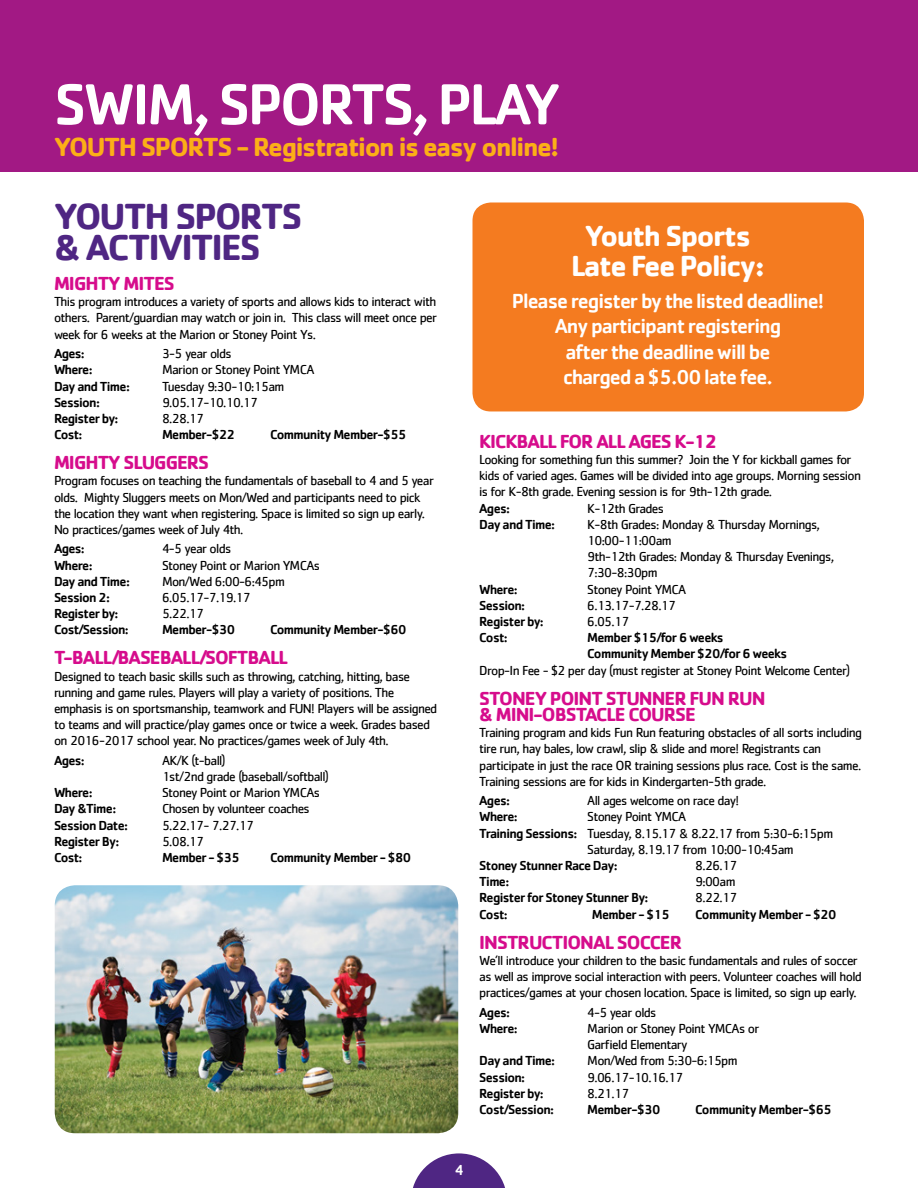
<style>
.page{position:relative;width:918px;height:1188px;background:#fff}
.page>*{position:absolute;margin:0;border:0;box-sizing:border-box;transform-origin:0 0}
.t1{font:500 60px "Cachet";letter-spacing:-.05em;color:#fff}
.t2{font:700 37.5px/31.5px "Cachet";letter-spacing:-.05em;color:#4f2683}
.t3{font:700 30px/30px "Cachet";letter-spacing:-.05em;color:#fff;text-align:center}
.t4{font:700 27px "Cachet";letter-spacing:-.05em;color:#fcaf17}
.t5{font:500 21px/25.2px "Cachet";letter-spacing:-.05em;color:#fff;text-align:center}
.t6{font:700 19.5px/16.5px "Cachet";letter-spacing:-.05em;color:#d60c8c}
.t7{font:500 15px "Cachet";color:#fff}
.t8{font:13.5px/16.2px "Cachet";letter-spacing:-.05em;color:#000}
.t9{font:500 13.5px/16.2px "Cachet";letter-spacing:-.05em;color:#000}
.s1{font-weight:500}
</style>
<div class="page">
<svg style="left:413px;top:1153px;width:92px;height:35px"></svg>
<div style="left:472px;top:202px;width:392px;height:209px;background:#f47b20;border-radius:18px"></div>
<div style="left:0;top:0;width:918px;height:172px;background:#a21984"></div>
<img style="left:55px;top:885px;width:403px;height:248px">
<h1 class="t1" style="left:54px;top:67px;width:508px">SWIM, SPORTS, PLAY</h1>
<h3 class="t4" style="left:54px;top:129px;width:507px">YOUTH SPORTS - Registration is easy online!</h3>
<h2 class="t2" style="left:54px;top:199px;width:250px">YOUTH SPORTS &amp; ACTIVITIES</h2>
<h3 class="t6" style="left:54px;top:275px;width:122px">MIGHTY MITES</h3>
<p class="t8" style="left:54px;top:293px;width:385px;text-align:justify">This program introduces a variety of sports and allows kids to interact with others. Parent/guardian may watch or join in. This class will meet once per week for 6 weeks at the Marion or Stoney Point Ys.</p>
<p class="t9" style="left:54px;top:345px;width:32px">Ages:</p>
<p class="t8" style="left:162px;top:345px;width:71px">3-5 year olds</p>
<p class="t9" style="left:54px;top:361px;width:40px">Where:</p>
<p class="t8" style="left:162px;top:361px;width:154px">Marion or Stoney Point YMCA</p>
<p class="t9" style="left:54px;top:378px;width:77px">Day and Time:</p>
<p class="t8" style="left:162px;top:378px;width:124px">Tuesday 9:30-10:15am</p>
<p class="t9" style="left:54px;top:394px;width:47px">Session:</p>
<p class="t8" style="left:162px;top:394px;width:98px">9.05.17-10.10.17</p>
<p class="t9" style="left:54px;top:410px;width:66px">Register by:</p>
<p class="t8" style="left:162px;top:410px;width:44px">8.28.17</p>
<p class="t9" style="left:54px;top:426px;width:30px">Cost:</p>
<p class="t9" style="left:162px;top:426px;width:75px">Member-$22</p>
<p class="t9" style="left:270px;top:426px;width:138px">Community Member-$55</p>
<h3 class="t6" style="left:54px;top:454px;width:157px">MIGHTY SLUGGERS</h3>
<p class="t8" style="left:54px;top:472px;width:381px">Program focuses on teaching the fundamentals of baseball to 4 and 5 year olds. Mighty Sluggers meets on Mon/Wed and participants need to pick the location they want when registering. Space is limited so sign up early.<br>No practices/games week of July 4th.</p>
<p class="t9" style="left:54px;top:540px;width:32px">Ages:</p>
<p class="t8" style="left:162px;top:541px;width:71px">4-5 year olds</p>
<p class="t9" style="left:54px;top:557px;width:40px">Where:</p>
<p class="t8" style="left:162px;top:557px;width:160px">Stoney Point or Marion YMCAs</p>
<p class="t9" style="left:54px;top:573px;width:77px">Day and Time:</p>
<p class="t8" style="left:162px;top:573px;width:124px">Mon/Wed 6:00-6:45pm</p>
<p class="t9" style="left:54px;top:589px;width:57px">Session 2:</p>
<p class="t8" style="left:162px;top:589px;width:90px">6.05.17-7.19.17</p>
<p class="t9" style="left:54px;top:605px;width:66px">Register by:</p>
<p class="t8" style="left:162px;top:605px;width:44px">5.22.17</p>
<p class="t9" style="left:54px;top:621px;width:76px">Cost/Session:</p>
<p class="t9" style="left:162px;top:621px;width:75px">Member-$30</p>
<p class="t9" style="left:270px;top:621px;width:138px">Community Member-$60</p>
<h3 class="t6" style="left:54px;top:649px;width:235px">T-BALL/BASEBALL/SOFTBALL</h3>
<p class="t8" style="left:54px;top:668px;width:385px">Designed to teach basic skills such as throwing, catching, hitting, base running and game rules. Players will play a variety of positions. The emphasis is on sportsmanship, teamwork and FUN! Players will be assigned to teams and will practice/play games once or twice a week. Grades based on 2016-2017 school year. No practices/games week of July 4th.</p>
<p class="t9" style="left:54px;top:752px;width:32px">Ages:</p>
<p class="t8" style="left:162px;top:752px;width:168px">AK/K (t-ball)<br>1st/2nd grade (baseball/softball)</p>
<p class="t9" style="left:54px;top:784px;width:40px">Where:</p>
<p class="t8" style="left:162px;top:784px;width:160px">Stoney Point or Marion YMCAs</p>
<p class="t9" style="left:54px;top:800px;width:64px">Day &amp;Time:</p>
<p class="t8" style="left:162px;top:801px;width:149px">Chosen by volunteer coaches</p>
<p class="t9" style="left:54px;top:817px;width:76px">Session Date:</p>
<p class="t8" style="left:162px;top:817px;width:94px">5.22.17- 7.27.17</p>
<p class="t9" style="left:54px;top:833px;width:67px">Register By:</p>
<p class="t8" style="left:162px;top:833px;width:44px">5.08.17</p>
<p class="t9" style="left:54px;top:849px;width:30px">Cost:</p>
<p class="t9" style="left:162px;top:849px;width:79px">Member - $35</p>
<p class="t9" style="left:270px;top:849px;width:143px">Community Member - $80</p>
<h3 class="t3" style="left:571px;top:220px;width:195px">Youth Sports<br>Late Fee Policy:</h3>
<h3 class="t5" style="left:512px;top:288px;width:314px">Please register by the listed deadline!<br>Any participant registering<br>after the deadline will be<br>charged a $5.00 late fee.</h3>
<h3 class="t6" style="left:479px;top:432px;width:240px">KICKBALL FOR ALL AGES K-12</h3>
<p class="t8" style="left:479px;top:451px;width:383px">Looking for something fun this summer? Join the Y for kickball games for kids of varied ages. Games will be divided into age groups. Morning session is for K-8th grade. Evening session is for 9th-12th grade.</p>
<p class="t9" style="left:479px;top:500px;width:32px">Ages:</p>
<p class="t8" style="left:587px;top:500px;width:78px">K-12th Grades</p>
<p class="t9" style="left:479px;top:516px;width:77px">Day and Time:</p>
<p class="t8" style="left:587px;top:516px;width:248px">K-8th Grades: Monday &amp; Thursday Mornings,<br>10:00-11:00am<br>9th-12th Grades: Monday &amp; Thursday Evenings,<br>7:30-8:30pm</p>
<p class="t9" style="left:479px;top:581px;width:40px">Where:</p>
<p class="t8" style="left:587px;top:581px;width:101px">Stoney Point YMCA</p>
<p class="t9" style="left:479px;top:597px;width:47px">Session:</p>
<p class="t8" style="left:587px;top:597px;width:90px">6.13.17-7.28.17</p>
<p class="t9" style="left:479px;top:613px;width:66px">Register by:</p>
<p class="t8" style="left:587px;top:613px;width:44px">6.05.17</p>
<p class="t9" style="left:479px;top:629px;width:30px">Cost:</p>
<p class="t9" style="left:587px;top:629px;width:201px">Member $15/for 6 weeks<br>Community Member $20/for 6 weeks</p>
<p class="t8" style="left:479px;top:662px;width:372px">Drop-In Fee - $2 per day (must register at Stoney Point Welcome Center)</p>
<h3 class="t6" style="left:479px;top:689px;width:288px">STONEY POINT STUNNER FUN RUN &amp; MINI-OBSTACLE COURSE</h3>
<p class="t8" style="left:479px;top:724px;width:384px">Training program and kids Fun Run featuring obstacles of all sorts including tire run, hay bales, low crawl, slip &amp; slide and more! Registrants can participate in just the race OR training sessions plus race. Cost is the same.<br>Training sessions are for kids in Kindergarten-5th grade.</p>
<p class="t9" style="left:479px;top:792px;width:32px">Ages:</p>
<p class="t8" style="left:587px;top:792px;width:154px">All ages welcome on race day!</p>
<p class="t9" style="left:479px;top:808px;width:40px">Where:</p>
<p class="t8" style="left:587px;top:809px;width:101px">Stoney Point YMCA</p>
<p class="t8" style="left:479px;top:825px;width:355px"><span class="s1">Training Sessions:</span> Tuesday, 8.15.17 &amp; 8.22.17 from 5:30-6:15pm</p>
<p class="t8" style="left:587px;top:841px;width:208px">Saturday, 8.19.17 from 10:00-10:45am</p>
<p class="t9" style="left:479px;top:857px;width:140px">Stoney Stunner Race Day:</p>
<p class="t8" style="left:695px;top:857px;width:44px">8.26.17</p>
<p class="t9" style="left:479px;top:873px;width:32px">Time:</p>
<p class="t8" style="left:695px;top:873px;width:42px">9:00am</p>
<p class="t9" style="left:479px;top:889px;width:171px">Register for Stoney Stunner By:</p>
<p class="t8" style="left:695px;top:890px;width:44px">8.22.17</p>
<p class="t9" style="left:479px;top:906px;width:30px">Cost:</p>
<p class="t9" style="left:592px;top:906px;width:79px">Member - $15</p>
<p class="t9" style="left:695px;top:906px;width:143px">Community Member - $20</p>
<h3 class="t6" style="left:479px;top:933px;width:204px">INSTRUCTIONAL SOCCER</h3>
<p class="t8" style="left:479px;top:952px;width:384px">We’ll introduce your children to the basic fundamentals and rules of soccer as well as improve social interaction with peers. Volunteer coaches will hold practices/games at your chosen location. Space is limited, so sign up early.</p>
<p class="t9" style="left:479px;top:1004px;width:32px">Ages:</p>
<p class="t8" style="left:587px;top:1004px;width:71px">4-5 year olds</p>
<p class="t9" style="left:479px;top:1020px;width:40px">Where:</p>
<p class="t8" style="left:587px;top:1020px;width:174px">Marion or Stoney Point YMCAs or<br>Garfield Elementary</p>
<p class="t9" style="left:479px;top:1052px;width:77px">Day and Time:</p>
<p class="t8" style="left:587px;top:1052px;width:152px">Mon/Wed from 5:30-6:15pm</p>
<p class="t9" style="left:479px;top:1069px;width:47px">Session:</p>
<p class="t8" style="left:587px;top:1069px;width:98px">9.06.17-10.16.17</p>
<p class="t9" style="left:479px;top:1085px;width:66px">Register by:</p>
<p class="t8" style="left:587px;top:1085px;width:44px">8.21.17</p>
<p class="t9" style="left:479px;top:1101px;width:76px">Cost/Session:</p>
<p class="t9" style="left:587px;top:1101px;width:75px">Member-$30</p>
<p class="t9" style="left:695px;top:1101px;width:138px">Community Member-$65</p>
<p class="t7" style="left:455px;top:1160px;width:11px">4</p>
</div>
